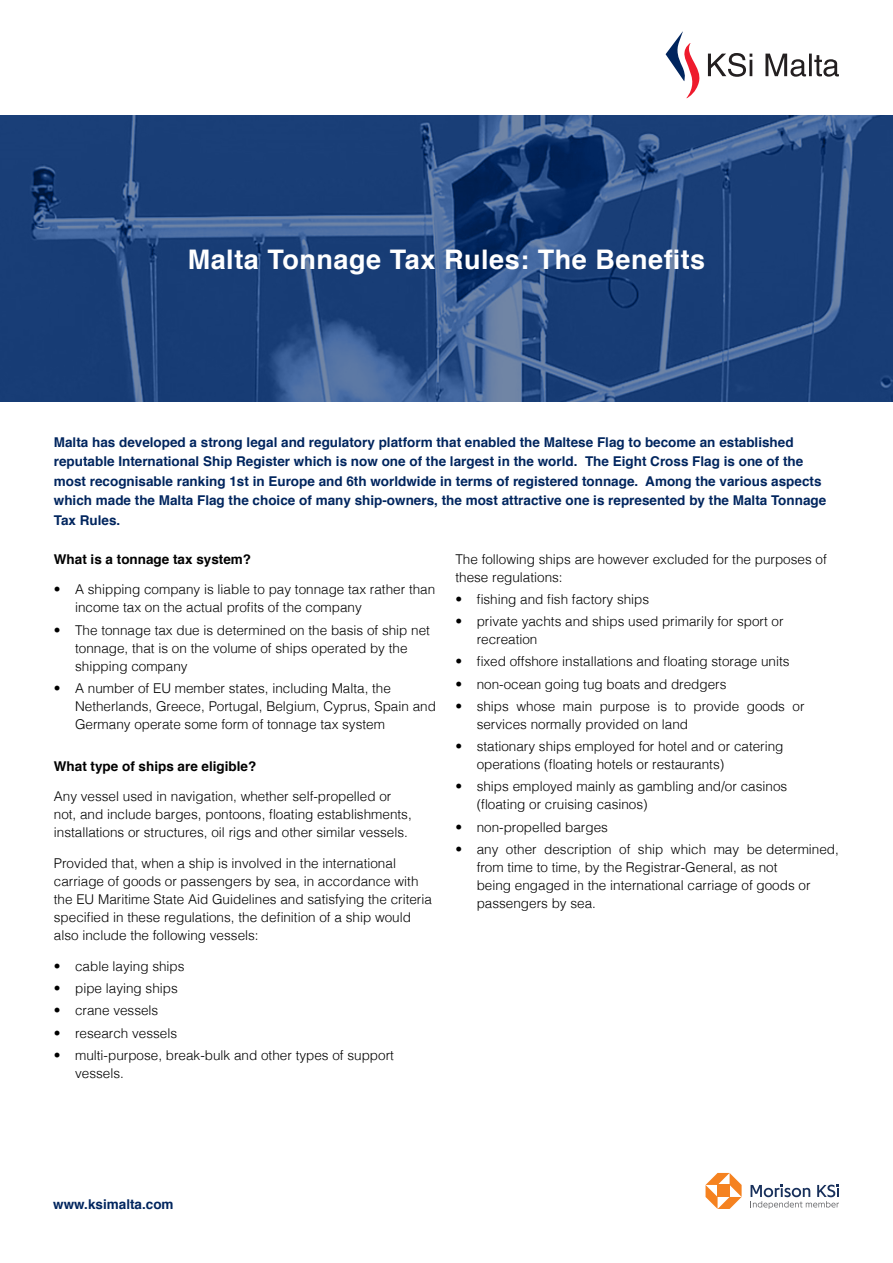
<style>
.page{position:relative;width:893px;height:1263px;background:#fff}
.page>*{position:absolute;margin:0;border:0;box-sizing:border-box;transform-origin:0 0}
.t1{font:700 27px "Helvetica";letter-spacing:.02em;color:#fff}
.t2{font:300 13.5px/18px "Helvetica";color:#000}
.t3{font:700 13.5px/19.5px "Helvetica";color:#00255e}
.t4{font:700 13.5px "Helvetica";color:#000}
</style>
<div class="page">
<img style="left:0;top:115px;width:893px;height:287px">
<svg style="left:666px;top:31px;width:173px;height:67px"></svg>
<svg style="left:705px;top:1173px;width:37px;height:36px"></svg>
<svg style="left:751px;top:1184px;width:88px;height:25px"></svg>
<p class="t1" style="left:188px;top:237px;width:519px">Malta Tonnage Tax Rules: The Benefits</p>
<p class="t3" style="left:54px;top:432px;width:774px">Malta has developed a strong legal and regulatory platform that enabled the Maltese Flag to become an established reputable International Ship Register which is now one of the largest in the world. The Eight Cross Flag is one of the most recognisable ranking 1st in Europe and 6th worldwide in terms of registered tonnage. Among the various aspects which made the Malta Flag the choice of many ship-owners, the most attractive one is represented by the Malta Tonnage Tax Rules.</p>
<p class="t4" style="left:54px;top:548px;width:199px">What is a tonnage tax system?</p>
<p class="t2" style="left:75px;top:580px;width:362px;text-indent:-21px">• A shipping company is liable to pay tonnage tax rather than income tax on the actual profits of the company</p>
<p class="t2" style="left:75px;top:620px;width:356px;text-indent:-21px">• The tonnage tax due is determined on the basis of ship net tonnage, that is on the volume of ships operated by the shipping company</p>
<p class="t2" style="left:75px;top:678px;width:362px;text-indent:-21px">• A number of EU member states, including Malta, the<br>Netherlands, Greece, Portugal, Belgium, Cyprus, Spain and<br>Germany operate some form of tonnage tax system</p>
<p class="t4" style="left:54px;top:755px;width:204px">What type of ships are eligible?</p>
<p class="t2" style="left:54px;top:787px;width:359px">Any vessel used in navigation, whether self-propelled or not, and include barges, pontoons, floating establishments, installations or structures, oil rigs and other similar vessels.</p>
<p class="t2" style="left:54px;top:853px;width:380px">Provided that, when a ship is involved in the international carriage of goods or passengers by sea, in accordance with the EU Maritime State Aid Guidelines and satisfying the criteria specified in these regulations, the definition of a ship would also include the following vessels:</p>
<p class="t2" style="left:54px;top:956px;width:132px">• cable laying ships</p>
<p class="t2" style="left:54px;top:978px;width:126px">• pipe laying ships</p>
<p class="t2" style="left:54px;top:1001px;width:106px">• crane vessels</p>
<p class="t2" style="left:54px;top:1023px;width:125px">• research vessels</p>
<p class="t2" style="left:75px;top:1045px;width:320px;text-indent:-21px">• multi-purpose, break-bulk and other types of support vessels.</p>
<p class="t2" style="left:455px;top:549px;width:373px">The following ships are however excluded for the purposes of these regulations:</p>
<p class="t2" style="left:455px;top:589px;width:195px">• fishing and fish factory ships</p>
<p class="t2" style="left:477px;top:611px;width:308px;text-indent:-21px">• private yachts and ships used primarily for sport or recreation</p>
<p class="t2" style="left:455px;top:652px;width:336px">• fixed offshore installations and floating storage units</p>
<p class="t2" style="left:455px;top:674px;width:273px">• non-ocean going tug boats and dredgers</p>
<p class="t2" style="left:477px;top:696px;width:329px;text-indent:-21px">• ships whose main purpose is to provide goods or services normally provided on land</p>
<p class="t2" style="left:477px;top:736px;width:308px;text-indent:-21px">• stationary ships employed for hotel and or catering operations (floating hotels or restaurants)</p>
<p class="t2" style="left:477px;top:777px;width:312px;text-indent:-21px">• ships employed mainly as gambling and/or casinos (floating or cruising casinos)</p>
<p class="t2" style="left:455px;top:817px;width:154px">• non-propelled barges</p>
<p class="t2" style="left:477px;top:839px;width:364px;text-indent:-21px">• any other description of ship which may be determined, from time to time, by the Registrar-General, as not<br>being engaged in the international carriage of goods or passengers by sea.</p>
<p class="t3" style="left:53px;top:1195px;width:122px">www.ksimalta.com</p>
</div>
